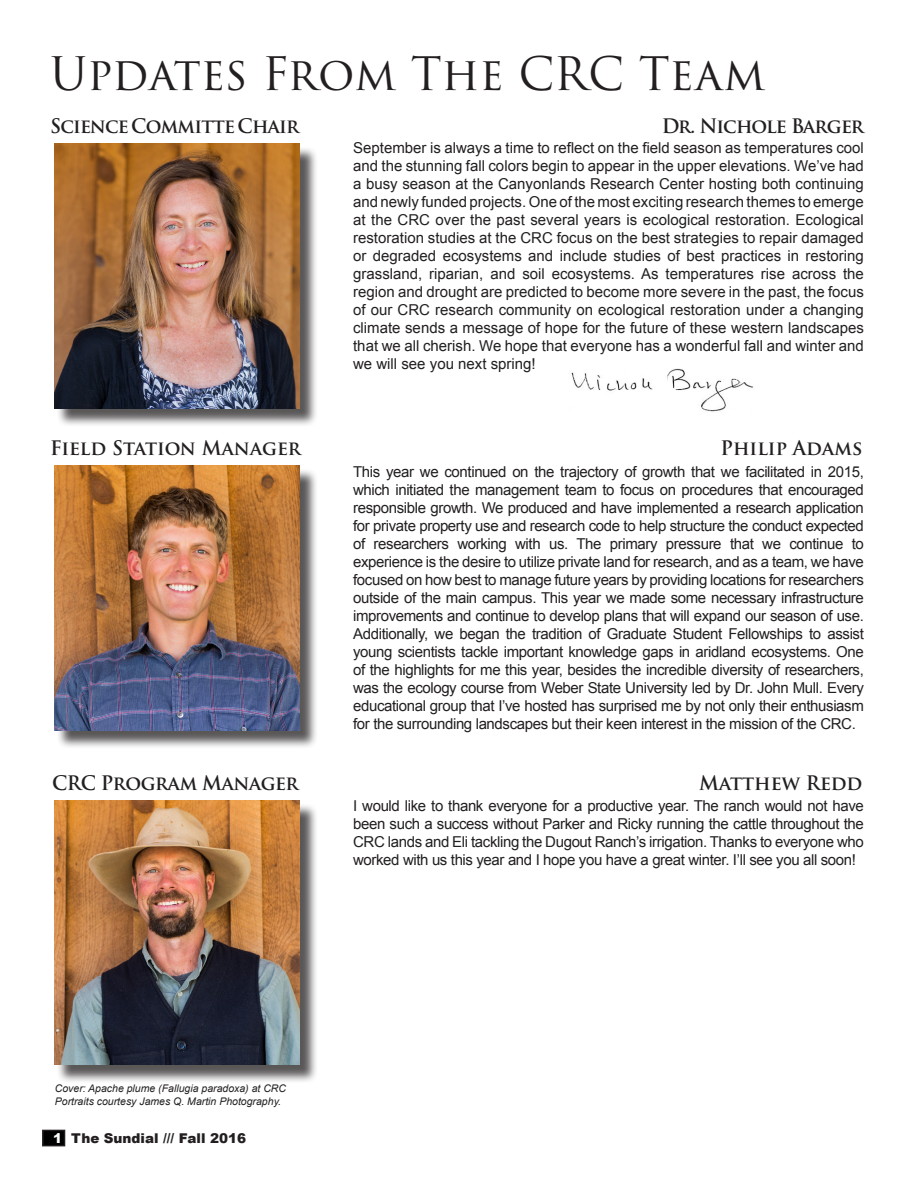
<style>
.page{position:relative;width:918px;height:1188px;background:#fff}
.page>*{position:absolute;margin:0;border:0;box-sizing:border-box;transform-origin:0 0}
.t1{font:45px "Trajan Pro 3";letter-spacing:-.005em;color:#231f20}
.t2{font:700 19.5px "Trajan Pro";color:#231f20}
.t3{font:700 19.5px "Trajan Pro";letter-spacing:-.025em;color:#231f20}
.t4{font:700 19.5px "Trajan Pro";letter-spacing:-.05em;color:#231f20}
.t5{font:15px/18px "Arial";letter-spacing:-.025em;color:#231f20;text-align:justify}
.t6{font:900 13.5px "Arial";color:#231f20}
.t7{font:italic 10.5px "Arial";color:#231f20}
.s1{color:#fff}
</style>
<div class="page">
<div style="left:43px;top:1130px;width:22px;height:16px;background:#000"></div>
<div style="left:42px;top:1130px;width:23px;height:16px;border:2px solid #231f20"></div>
<div style="left:56px;top:146px;width:262px;height:282px;background:#231f20;opacity:.75"></div>
<img style="left:54px;top:144px;width:245px;height:265px">
<img style="left:571px;top:369px;width:182px;height:43px">
<div style="left:56px;top:468px;width:262px;height:281px;background:#231f20;opacity:.75"></div>
<img style="left:54px;top:466px;width:245px;height:264px">
<div style="left:56px;top:803px;width:262px;height:281px;background:#231f20;opacity:.75"></div>
<img style="left:54px;top:801px;width:245px;height:264px">
<p class="t1" style="left:50px;top:43px;width:717px">Updates From The CRC Team</p>
<p class="t3" style="left:50px;top:114px;width:251px">Science Committe Chair</p>
<p class="t2" style="left:50px;top:436px;width:252px">Field Station Manager</p>
<p class="t4" style="left:662px;top:114px;width:204px">Dr. Nichole Barger</p>
<p class="t5" style="left:353px;top:139px;width:512px">September is always a time to reflect on the field season as temperatures cool and the stunning fall colors begin to appear in the upper elevations. We’ve had a busy season at the Canyonlands Research Center hosting both continuing and newly funded projects. One of the most exciting research themes to emerge at the CRC over the past several years is ecological restoration. Ecological restoration studies at the CRC focus on the best strategies to repair damaged or degraded ecosystems and include studies of best practices in restoring grassland, riparian, and soil ecosystems. As temperatures rise across the region and drought are predicted to become more severe in the past, the focus of our CRC research community on ecological restoration under a changing climate sends a message of hope for the future of these western landscapes that we all cherish. We hope that everyone has a wonderful fall and winter and we will see you next spring!</p>
<p class="t2" style="left:721px;top:436px;width:143px">Philip Adams</p>
<p class="t5" style="left:353px;top:463px;width:512px">This year we continued on the trajectory of growth that we facilitated in 2015, which initiated the management team to focus on procedures that encouraged responsible growth. We produced and have implemented a research application for private property use and research code to help structure the conduct expected of researchers working with us. The primary pressure that we continue to experience is the desire to utilize private land for research, and as a team, we have focused on how best to manage future years by providing locations for researchers outside of the main campus. This year we made some necessary infrastructure improvements and continue to develop plans that will expand our season of use.<br>Additionally, we began the tradition of Graduate Student Fellowships to assist young scientists tackle important knowledge gaps in aridland ecosystems. One of the highlights for me this year, besides the incredible diversity of researchers, was the ecology course from Weber State University led by Dr. John Mull. Every educational group that I’ve hosted has surprised me by not only their enthusiasm for the surrounding landscapes but their keen interest in the mission of the CRC.</p>
<p class="t3" style="left:52px;top:771px;width:248px">CRC Program Manager</p>
<p class="t2" style="left:699px;top:771px;width:165px">Matthew Redd</p>
<p class="t5" style="left:353px;top:797px;width:512px">I would like to thank everyone for a productive year. The ranch would not have been such a success without Parker and Ricky running the cattle throughout the CRC lands and Eli tackling the Dugout Ranch’s irrigation. Thanks to everyone who worked with us this year and I hope you have a great winter. I’ll see you all soon!</p>
<p class="t7" style="left:55px;top:1082px;width:233px">Cover: Apache plume (Fallugia paradoxa) at CRC</p>
<p class="t7" style="left:55px;top:1094px;width:228px">Portraits courtesy James Q. Martin Photography.</p>
<p class="t6" style="left:53px;top:1129px;width:194px"><span class="s1">1</span> The Sundial /// Fall 2016</p>
</div>
